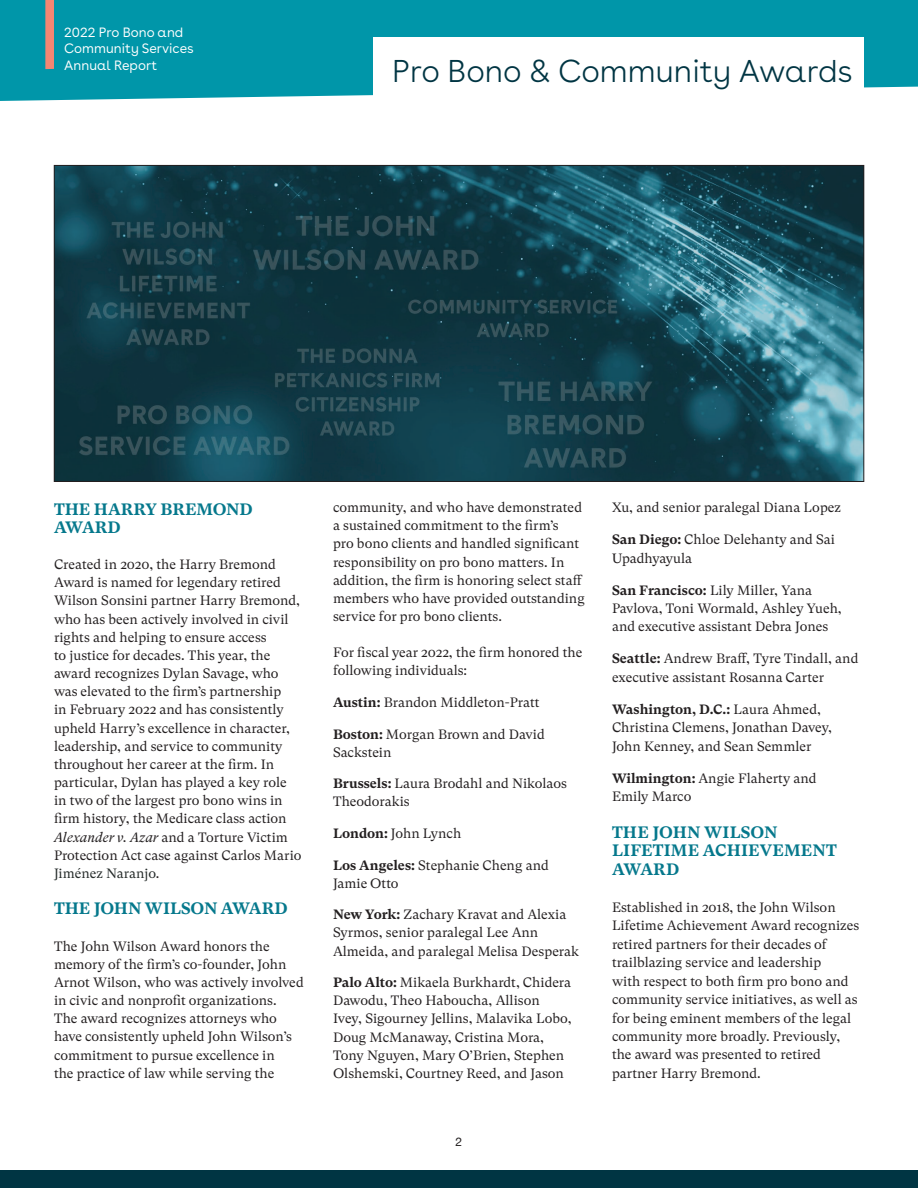
<style>
.page{position:relative;width:918px;height:1188px;background:#fff}
.page>*{position:absolute;margin:0;border:0;box-sizing:border-box;transform-origin:0 0}
.t1{font:300 31.5px "Buenos Aires";color:#003543}
.t2{font:700 16.5px/18.5px "GT Super Text";color:#05788c}
.t3{font:13.5px/18.1px "GT Super Text";color:#231f20}
.t4{font:13.5px/16.2px "Buenos Aires";color:#fff}
.t5{font:12px "Helvetica Neue";color:#231f20}
.s1{font-style:italic}
.s2{color:#242a29}
.s3{font-weight:700}
</style>
<div class="page">
<div style="left:0;top:0;width:918px;height:101px;background:#0096a9"></div>
<div style="left:374px;top:38px;width:490px;height:70px;background:#fff"></div>
<div style="left:45px;top:0;width:9px;height:69px;background:#f48673"></div>
<div style="left:0;top:1171px;width:918px;height:17px;background:#003543"></div>
<img style="left:56px;top:167px;width:806px;height:313px">
<p class="t4" style="left:64px;top:23px;width:131px">2022 Pro Bono and<br>Community Services<br>Annual Report</p>
<h1 class="t1" style="left:392px;top:46px;width:462px">Pro Bono &amp; Community Awards</h1>
<p class="t2" style="left:54px;top:500px;width:200px">THE HARRY BREMOND<br>AWARD</p>
<p class="t3" style="left:54px;top:555px;width:249px">Created in 2020, the Harry Bremond Award is named for legendary retired Wilson Sonsini partner Harry Bremond, who has been actively involved in civil rights and helping to ensure access<br>to justice for decades. This year, the award recognizes Dylan Savage, who was elevated to the firm’s partnership<br>in February 2022 and has consistently upheld Harry’s excellence in character, leadership, and service to community throughout her career at the firm. In particular, Dylan has played a key role in two of the largest pro bono wins in firm history, the Medicare class action <span class="s1">Alexander v. Azar</span> and a Torture Victim Protection Act case against Carlos Mario <span class="s2">Jiménez Naranjo</span>.</p>
<p class="t2" style="left:54px;top:899px;width:235px">THE JOHN WILSON AWARD</p>
<p class="t3" style="left:54px;top:937px;width:251px">The John Wilson Award honors the memory of the firm’s co-founder, John Arnot Wilson, who was actively involved in civic and nonprofit organizations.<br>The award recognizes attorneys who have consistently upheld John Wilson’s commitment to pursue excellence in<br>the practice of law while serving the</p>
<p class="t3" style="left:333px;top:499px;width:253px">community, and who have demonstrated a sustained commitment to the firm’s<br>pro bono clients and handled significant responsibility on pro bono matters. In addition, the firm is honoring select staff members who have provided outstanding service for pro bono clients.</p>
<p class="t3" style="left:333px;top:643px;width:251px">For fiscal year 2022, the firm honored the following individuals:</p>
<p class="t3" style="left:333px;top:693px;width:208px"><span class="s3">Austin:</span> Brandon Middleton-Pratt</p>
<p class="t3" style="left:333px;top:725px;width:213px"><span class="s3">Boston:</span> Morgan Brown and David<br>Sackstein</p>
<p class="t3" style="left:333px;top:775px;width:235px"><span class="s3">Brussels:</span> Laura Brodahl and Nikolaos<br>Theodorakis</p>
<p class="t3" style="left:333px;top:824px;width:130px"><span class="s3">London:</span> John Lynch</p>
<p class="t3" style="left:333px;top:856px;width:217px"><span class="s3">Los Angeles:</span> Stephanie Cheng and<br>Jamie Otto</p>
<p class="t3" style="left:333px;top:906px;width:248px"><span class="s3">New York:</span> Zachary Kravat and Alexia<br>Syrmos, senior paralegal Lee Ann<br>Almeida, and paralegal Melisa Desperak</p>
<p class="t3" style="left:333px;top:973px;width:240px"><span class="s3">Palo Alto:</span> Mikaela Burkhardt, Chidera Dawodu, Theo Haboucha, Allison Ivey, Sigourney Jellins, Malavika Lobo, Doug McManaway, Cristina Mora, Tony Nguyen, Mary O’Brien, Stephen Olshemski, Courtney Reed, and Jason</p>
<p class="t5" style="left:456px;top:1133px;width:8px">2</p>
<p class="t3" style="left:612px;top:498px;width:231px">Xu, and senior paralegal Diana Lopez</p>
<p class="t3" style="left:612px;top:530px;width:225px"><span class="s3">San Diego:</span> Chloe Delehanty and Sai<br>Upadhyayula</p>
<p class="t3" style="left:612px;top:581px;width:231px"><span class="s3">San Francisco:</span> Lily Miller, Yana<br>Pavlova, Toni Wormald, Ashley Yueh, and executive assistant Debra Jones</p>
<p class="t3" style="left:612px;top:650px;width:248px"><span class="s3">Seattle:</span> Andrew Braff, Tyre Tindall, and executive assistant Rosanna Carter</p>
<p class="t3" style="left:612px;top:700px;width:222px"><span class="s3">Washington, D.C.:</span> Laura Ahmed,<br>Christina Clemens, Jonathan Davey,<br>John Kenney, and Sean Semmler</p>
<p class="t3" style="left:612px;top:769px;width:206px"><span class="s3">Wilmington:</span> Angie Flaherty and<br>Emily Marco</p>
<p class="t2" style="left:612px;top:823px;width:226px">THE JOHN WILSON<br>LIFETIME ACHIEVEMENT<br>AWARD</p>
<p class="t3" style="left:612px;top:898px;width:249px">Established in 2018, the John Wilson Lifetime Achievement Award recognizes retired partners for their decades of trailblazing service and leadership<br>with respect to both firm pro bono and community service initiatives, as well as for being eminent members of the legal community more broadly. Previously, the award was presented to retired partner Harry Bremond.</p>
</div>
